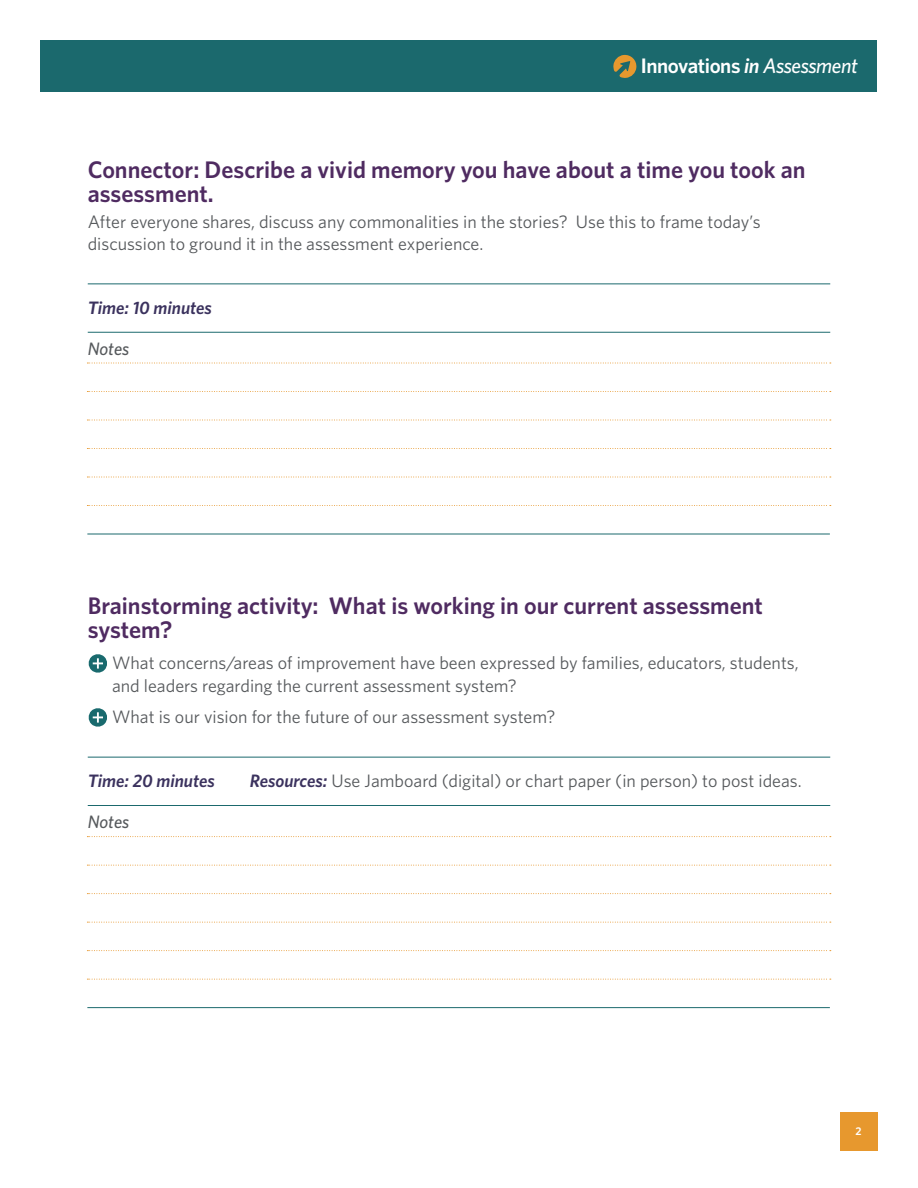
<style>
.page{position:relative;width:918px;height:1188px;background:#fff}
.page>*{position:absolute;margin:0;border:0;box-sizing:border-box;transform-origin:0 0}
.t1{font:600 24px/24px "Whitney";color:#4f2b61}
.t2{font:600 21px "Whitney";letter-spacing:-.02em;color:#fff}
.t3{font:18px/21.6px "Whitney";color:#56595c}
.t4{font:italic 600 18px "Whitney";color:#3b325e}
.t5{font:italic 500 18px "Whitney";color:#56595c}
.t6{font:600 11.25px "Whitney";color:#fff}
.s1{font-style:italic}
.s2{font-weight:500;font-style:italic}
.s3{font-weight:600;font-style:italic;color:#3b325e}
</style>
<div class="page">
<div style="left:840px;top:1112px;width:38px;height:38px;background:#e7982e"></div>
<div style="left:40px;top:40px;width:838px;height:52px;background:#1b696d"></div>
<svg style="left:613px;top:54px;width:24px;height:24px"></svg>
<hr style="left:88px;top:284px;width:742px;height:1px;background:#1b696d">
<hr style="left:88px;top:757px;width:742px;height:1px;background:#1b696d">
<hr style="left:88px;top:332px;width:742px;height:1px;background:#1b696d">
<hr style="left:88px;top:805px;width:742px;height:1px;background:#1b696d">
<svg style="left:88px;top:654px;width:19px;height:19px"></svg>
<svg style="left:88px;top:708px;width:19px;height:19px"></svg>
<svg style="left:87px;top:363px;width:744px;height:1px"></svg>
<svg style="left:87px;top:836px;width:744px;height:1px"></svg>
<svg style="left:87px;top:391px;width:744px;height:1px"></svg>
<svg style="left:87px;top:865px;width:744px;height:1px"></svg>
<svg style="left:87px;top:420px;width:744px;height:1px"></svg>
<svg style="left:87px;top:893px;width:744px;height:1px"></svg>
<svg style="left:87px;top:448px;width:744px;height:1px"></svg>
<svg style="left:87px;top:922px;width:744px;height:1px"></svg>
<svg style="left:87px;top:477px;width:744px;height:1px"></svg>
<svg style="left:87px;top:950px;width:744px;height:1px"></svg>
<svg style="left:87px;top:505px;width:744px;height:1px"></svg>
<svg style="left:87px;top:979px;width:744px;height:1px"></svg>
<hr style="left:87px;top:534px;width:743px;height:1px;background:#1b696d">
<hr style="left:87px;top:1007px;width:743px;height:1px;background:#1b696d">
<p class="t2" style="left:641px;top:52px;width:219px">Innovations <span class="s1">in</span> <span class="s2">Assessment</span></p>
<h1 class="t1" style="left:88px;top:157px;width:719px">Connector: Describe a vivid memory you have about a time you took an assessment.</h1>
<p class="t3" style="left:88px;top:210px;width:675px">After everyone shares, discuss any commonalities in the stories? Use this to frame today’s discussion to ground it in the assessment experience.</p>
<p class="t4" style="left:88px;top:295px;width:126px">Time: 10 minutes</p>
<p class="t5" style="left:88px;top:336px;width:43px">Notes</p>
<h1 class="t1" style="left:88px;top:593px;width:677px">Brainstorming activity: What is working in our current assessment system?</h1>
<p class="t3" style="left:112px;top:651px;width:688px;line-height:22.5px">What concerns/areas of improvement have been expressed by families, educators, students, and leaders regarding the current assessment system?</p>
<p class="t3" style="left:112px;top:706px;width:445px">What is our vision for the future of our assessment system?</p>
<p class="t4" style="left:88px;top:769px;width:129px">Time: 20 minutes</p>
<p class="t3" style="left:250px;top:769px;width:554px"><span class="s3">Resources:</span> Use Jamboard (digital) or chart paper (in person) to post ideas.</p>
<p class="t5" style="left:88px;top:810px;width:43px">Notes</p>
<p class="t6" style="left:856px;top:1123px;width:8px">2</p>
</div>
